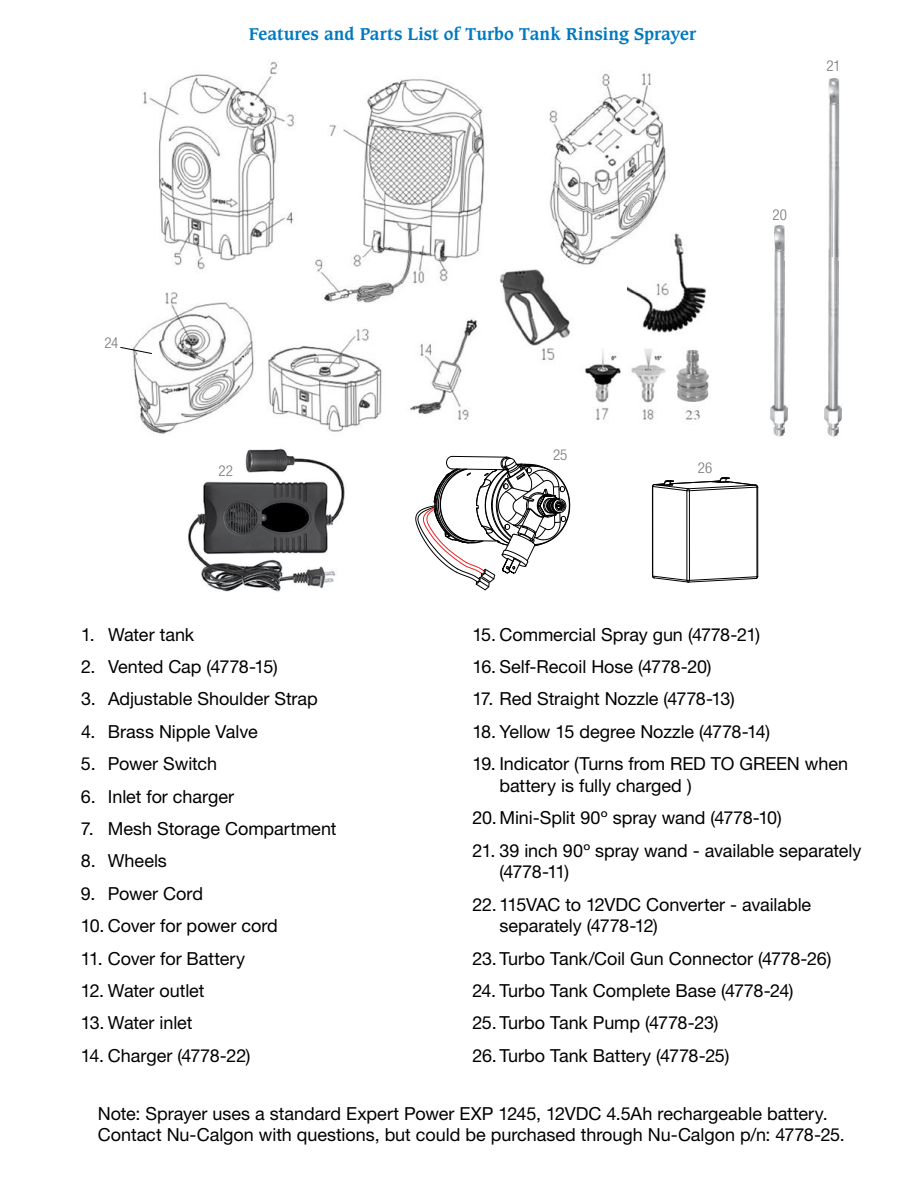
<style>
.page{position:relative;width:918px;height:1188px;background:#fff}
.page>*{position:absolute;margin:0;border:0;box-sizing:border-box;transform-origin:0 0}
.t1{font:18px/21.6px "Helvetica Neue LT Pro";letter-spacing:-.005em;color:#000}
.t2{font:700 16.5px "Caxton Std";color:#0079c1}
.t3{font:300 condensed 15px "Helvetica Neue LT Pro";letter-spacing:.005em;color:#757779}
</style>
<div class="page">
<img style="left:770px;top:225px;width:20px;height:212px">
<img style="left:824px;top:256px;width:18px;height:181px">
<img style="left:828px;top:78px;width:12px;height:178px">
<img style="left:188px;top:448px;width:157px;height:144px">
<div style="left:267px;top:505px;width:39px;height:24px;background:#000;border-radius:50%"></div>
<img style="left:133px;top:61px;width:576px;height:373px">
<svg style="left:120px;top:347px;width:32px;height:7px"></svg>
<svg style="left:415px;top:456px;width:155px;height:135px"></svg>
<hr style="left:689px;top:491px;width:1px;height:89px;background:#000">
<hr style="left:687px;top:491px;width:1px;height:89px;background:#000">
<hr style="left:652px;top:486px;width:1px;height:90px;background:#000">
<hr style="left:757px;top:487px;width:1px;height:90px;background:#000">
<svg style="left:652px;top:477px;width:106px;height:14px"></svg>
<svg style="left:652px;top:575px;width:106px;height:8px"></svg>
<div style="left:598px;top:271px;width:29px;height:26px;background:#fff"></div>
<p class="t3" style="left:104px;top:334px;width:15px">24</p>
<p class="t2" style="left:249px;top:24px;width:449px">Features and Parts List of Turbo Tank Rinsing Sprayer</p>
<p class="t3" style="left:826px;top:58px;width:16px">21</p>
<p class="t3" style="left:772px;top:206px;width:16px">20</p>
<p class="t3" style="left:219px;top:463px;width:16px">22</p>
<p class="t3" style="left:553px;top:446px;width:16px">25</p>
<p class="t3" style="left:698px;top:459px;width:16px">26</p>
<p class="t1" style="left:81px;top:623px;width:115px">1. Water tank</p>
<p class="t1" style="left:81px;top:655px;width:198px">2. Vented Cap (4778-15)</p>
<p class="t1" style="left:81px;top:688px;width:238px">3. Adjustable Shoulder Strap</p>
<p class="t1" style="left:81px;top:720px;width:178px">4. Brass Nipple Valve</p>
<p class="t1" style="left:81px;top:753px;width:138px">5. Power Switch</p>
<p class="t1" style="left:81px;top:785px;width:155px">6. Inlet for charger</p>
<p class="t1" style="left:81px;top:817px;width:257px">7. Mesh Storage Compartment</p>
<p class="t1" style="left:81px;top:850px;width:87px">8. Wheels</p>
<p class="t1" style="left:81px;top:882px;width:124px">9. Power Cord</p>
<p class="t1" style="left:81px;top:915px;width:198px">10. Cover for power cord</p>
<p class="t1" style="left:81px;top:947px;width:166px">11. Cover for Battery</p>
<p class="t1" style="left:81px;top:979px;width:125px">12. Water outlet</p>
<p class="t1" style="left:81px;top:1012px;width:113px">13. Water inlet</p>
<p class="t1" style="left:81px;top:1044px;width:171px">14. Charger (4778-22)</p>
<p class="t1" style="left:472px;top:623px;width:289px">15. Commercial Spray gun (4778-21)</p>
<p class="t1" style="left:472px;top:655px;width:241px">16. Self-Recoil Hose (4778-20)</p>
<p class="t1" style="left:472px;top:688px;width:264px">17. Red Straight Nozzle (4778-13)</p>
<p class="t1" style="left:472px;top:720px;width:299px">18. Yellow 15 degree Nozzle (4778-14)</p>
<p class="t1" style="left:499px;top:753px;width:350px;text-indent:-27px">19. Indicator (Turns from RED TO GREEN when battery is fully charged )</p>
<p class="t1" style="left:472px;top:807px;width:311px">20.Mini-Split 90º spray wand (4778-10)</p>
<p class="t1" style="left:499px;top:839px;width:364px;text-indent:-27px">21. 39 inch 90º spray wand - available separately (4778-11)</p>
<p class="t1" style="left:499px;top:893px;width:313px;text-indent:-27px">22. 115VAC to 12VDC Converter - available separately (4778-12)</p>
<p class="t1" style="left:472px;top:947px;width:360px">23.Turbo Tank/Coil Gun Connector (4778-26)</p>
<p class="t1" style="left:472px;top:979px;width:323px">24. Turbo Tank Complete Base (4778-24)</p>
<p class="t1" style="left:472px;top:1006px;width:258px;line-height:32.4px">25. Turbo Tank Pump (4778-23)<br>26.Turbo Tank Battery (4778-25)</p>
<p class="t1" style="left:98px;top:1102px;width:749px">Note: Sprayer uses a standard Expert Power EXP 1245, 12VDC 4.5Ah rechargeable battery.<br>Contact Nu-Calgon with questions, but could be purchased through Nu-Calgon p/n: 4778-25.</p>
</div>
